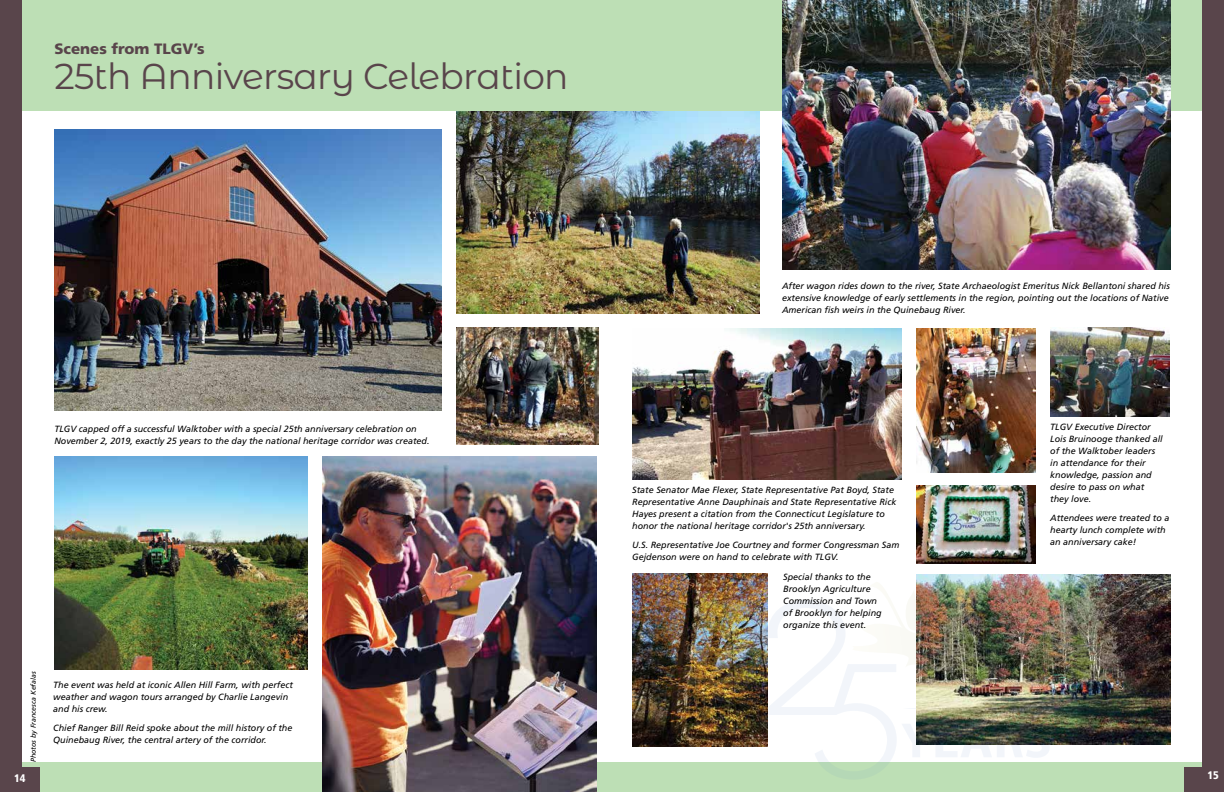
<style>
.page{position:relative;width:1224px;height:792px;background:#bddfb5}
.page>*{position:absolute;margin:0;border:0;box-sizing:border-box;transform-origin:0 0}
.t1{font:36px "Montserrat Alternates";letter-spacing:-.02em;color:#59454b}
.t2{font:900 15px "Frutiger LT Std";color:#59454b}
.t3{font:900 condensed 11px "Frutiger LT Std";color:#fff}
.t4{font:italic 9px/12px "Frutiger LT Std";color:#000}
.t5{font:italic 7px "Frutiger LT Std";color:#000}
</style>
<div class="page">
<div style="left:10px;top:111px;width:1203px;height:651px;background:#fff"></div>
<svg style="left:768px;top:592px;width:148px;height:170px"></svg>
<div style="left:0;top:0;width:21px;height:792px;background:#59454b"></div>
<div style="left:0;top:768px;width:40px;height:24px;background:#59454b"></div>
<div style="left:1203px;top:0;width:21px;height:792px;background:#59454b"></div>
<div style="left:1184px;top:768px;width:40px;height:24px;background:#59454b"></div>
<img style="left:322px;top:457px;width:274px;height:335px">
<img style="left:54px;top:129px;width:388px;height:281px">
<img style="left:1050px;top:327px;width:119px;height:89px">
<img style="left:54px;top:457px;width:253px;height:213px">
<img style="left:632px;top:328px;width:270px;height:152px">
<img style="left:916px;top:328px;width:120px;height:144px">
<img style="left:782px;top:0;width:389px;height:270px">
<img style="left:456px;top:111px;width:304px;height:203px">
<img style="left:632px;top:573px;width:136px;height:173px">
<img style="left:916px;top:575px;width:255px;height:170px">
<img style="left:456px;top:327px;width:143px;height:117px">
<img style="left:916px;top:485px;width:120px;height:78px">
<h2 class="t2" style="left:54px;top:40px;width:152px">Scenes from TLGV’s</h2>
<h1 class="t1" style="left:54px;top:51px;width:516px">25th Anniversary Celebration</h1>
<p class="t4" style="left:54px;top:422px;width:377px">TLGV capped off a successful Walktober with a special 25th anniversary celebration on<br>November 2, 2019, exactly 25 years to the day the national heritage corridor was created.</p>
<p class="t5" style="left:29px;top:762px;width:92px;rotate:-90deg">Photos by Francesca Kefalas</p>
<p class="t3" style="left:14px;top:772px;width:13px">14</p>
<p class="t4" style="left:53px;top:678px;width:241px">The event was held at iconic Allen Hill Farm, with perfect weather and wagon tours arranged by Charlie Langevin and his crew.</p>
<p class="t4" style="left:53px;top:722px;width:241px">Chief Ranger Bill Reid spoke about the mill history of the<br>Quinebaug River, the central artery of the corridor.</p>
<p class="t4" style="left:782px;top:280px;width:389px">After wagon rides down to the river, State Archaeologist Emeritus Nick Bellantoni shared his extensive knowledge of early settlements in the region, pointing out the locations of Native<br>American fish weirs in the Quinebaug River.</p>
<p class="t4" style="left:632px;top:484px;width:266px">State Senator Mae Flexer, State Representative Pat Boyd, State Representative Anne Dauphinais and State Representative Rick Hayes present a citation from the Connecticut Legislature to honor the national heritage corridor's 25th anniversary.</p>
<p class="t4" style="left:632px;top:539px;width:269px">U.S. Representative Joe Courtney and former Congressman Sam<br>Gejdenson were on hand to celebrate with TLGV.</p>
<p class="t4" style="left:783px;top:571px;width:100px">Special thanks to the<br>Brooklyn Agriculture<br>Commission and Town of Brooklyn for helping organize this event.</p>
<p class="t4" style="left:1050px;top:420px;width:114px">TLGV Executive Director<br>Lois Bruinooge thanked all of the Walktober leaders in attendance for their knowledge, passion and desire to pass on what they love.</p>
<p class="t4" style="left:1050px;top:512px;width:121px">Attendees were treated to a hearty lunch complete with an anniversary cake!</p>
<p class="t3" style="left:1207px;top:768px;width:13px">15</p>
</div>
